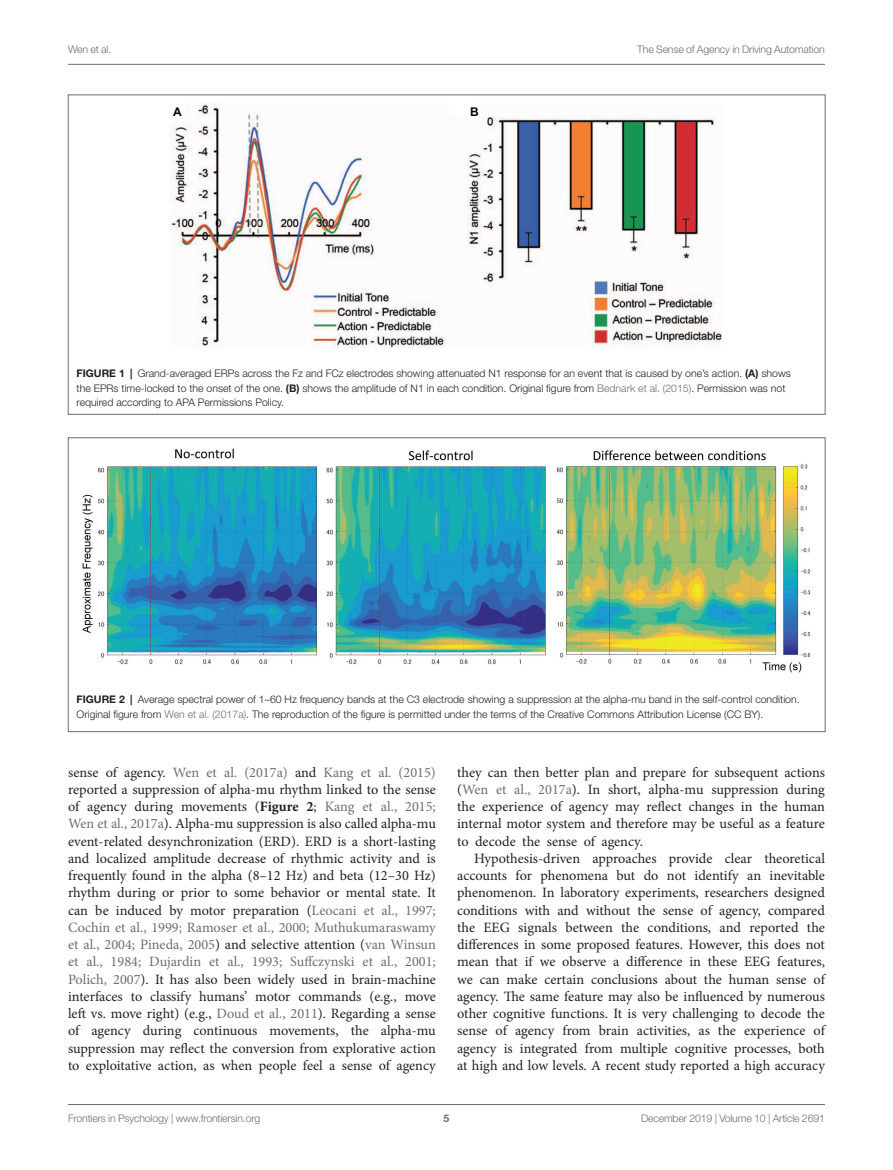
<style>
.page{position:relative;width:893px;height:1170px;background:#fff}
.page>*{position:absolute;margin:0;border:0;box-sizing:border-box;transform-origin:0 0}
.TEXT{font:14.25px/17.2px "Minion Pro";color:#231f20;text-align:justify}
.t1{font:700 12px "Arial";color:#030505}
.FIG_LEG{font:300 10.5px/14.2px "Helvetica Neue LT Std";color:#231f20}
.t2{font:300 10.5px "Helvetica Neue LT Std";letter-spacing:-.015em;color:#6c6d70}
.t3{font:700 10.5px "Helvetica Neue LT Std";color:#6c6d70}
.s1{font-weight:700}
.s2{color:#6c6d70}
</style>
<div class="page">
<hr style="left:68px;top:64px;width:757px;height:1px;background:#6c6d70">
<hr style="left:68px;top:1104px;width:757px;height:1px;background:#6c6d70">
<img style="left:170px;top:103px;width:552px;height:245px">
<img style="left:82px;top:448px;width:729px;height:225px">
<p class="t2" style="left:68px;top:42px;width:45px">Wen et al.</p>
<p class="t2" style="left:637px;top:42px;width:189px">The Sense of Agency in Driving Automation</p>
<p class="t1" style="left:173px;top:103px;width:10px">A</p>
<p class="t1" style="left:470px;top:103px;width:10px">B</p>
<p class="FIG_LEG" style="left:77px;top:366px;width:716px"><span class="s1">FIGURE 1 |</span> Grand-averaged ERPs across the Fz and FCz electrodes showing attenuated N1 response for an event that is caused by one’s action. <span class="s1">(A)</span> shows the EPRs time-locked to the onset of the one. <span class="s1">(B)</span> shows the amplitude of N1 in each condition. Original figure from <span class="s2">Bednark et al. (2015)</span>. Permission was not required according to APA Permissions Policy.</p>
<p class="FIG_LEG" style="left:77px;top:692px;width:724px"><span class="s1">FIGURE 2 |</span> Average spectral power of 1–60 Hz frequency bands at the C3 electrode showing a suppression at the alpha-mu band in the self-control condition.<br>Original figure from <span class="s2">Wen et al. (2017a)</span>. The reproduction of the figure is permitted under the terms of the Creative Commons Attribution License (CC BY).</p>
<p class="TEXT" style="left:68px;top:763px;width:369px">sense of agency. <span class="s2">Wen et al. (2017a)</span> and <span class="s2">Kang et al. (2015) </span>reported a suppression of alpha-mu rhythm linked to the sense of agency during movements (<span class="s1">Figure 2</span>; <span class="s2">Kang et al., 2015; Wen et al., 2017a</span>). Alpha-mu suppression is also called alpha-mu event-related desynchronization (ERD). ERD is a short-lasting and localized amplitude decrease of rhythmic activity and is frequently found in the alpha (8–12 Hz) and beta (12–30 Hz) rhythm during or prior to some behavior or mental state. It can be induced by motor preparation (<span class="s2">Leocani et al., 1997; Cochin et al., 1999; Ramoser et al., 2000; Muthukumaraswamy et al., 2004; Pineda, 2005</span>) and selective attention (<span class="s2">van Winsun et al., 1984; Dujardin et al., 1993; Suffczynski et al., 2001; Polich, 2007</span>). It has also been widely used in brain-machine interfaces to classify humans’ motor commands (e.g., move left vs. move right) (e.g., <span class="s2">Doud et al., 2011</span>). Regarding a sense of agency during continuous movements, the alpha-mu suppression may reflect the conversion from explorative action to exploitative action, as when people feel a sense of agency</p>
<p class="TEXT" style="left:457px;top:763px;width:369px">they can then better plan and prepare for subsequent actions (<span class="s2">Wen et al., 2017a</span>). In short, alpha-mu suppression during the experience of agency may reflect changes in the human internal motor system and therefore may be useful as a feature to decode the sense of agency.</p>
<p class="TEXT" style="left:457px;top:849px;width:369px;text-indent:17px">Hypothesis-driven approaches provide clear theoretical accounts for phenomena but do not identify an inevitable phenomenon. In laboratory experiments, researchers designed conditions with and without the sense of agency, compared the EEG signals between the conditions, and reported the differences in some proposed features. However, this does not mean that if we observe a difference in these EEG features, we can make certain conclusions about the human sense of agency. The same feature may also be influenced by numerous other cognitive functions. It is very challenging to decode the sense of agency from brain activities, as the experience of agency is integrated from multiple cognitive processes, both at high and low levels. A recent study reported a high accuracy</p>
<p class="t2" style="left:68px;top:1111px;width:194px">Frontiers in Psychology | www.frontiersin.org</p>
<p class="t3" style="left:444px;top:1111px;width:7px">5</p>
<p class="t2" style="left:641px;top:1111px;width:185px">December 2019 | Volume 10 | Article 2691</p>
</div>
